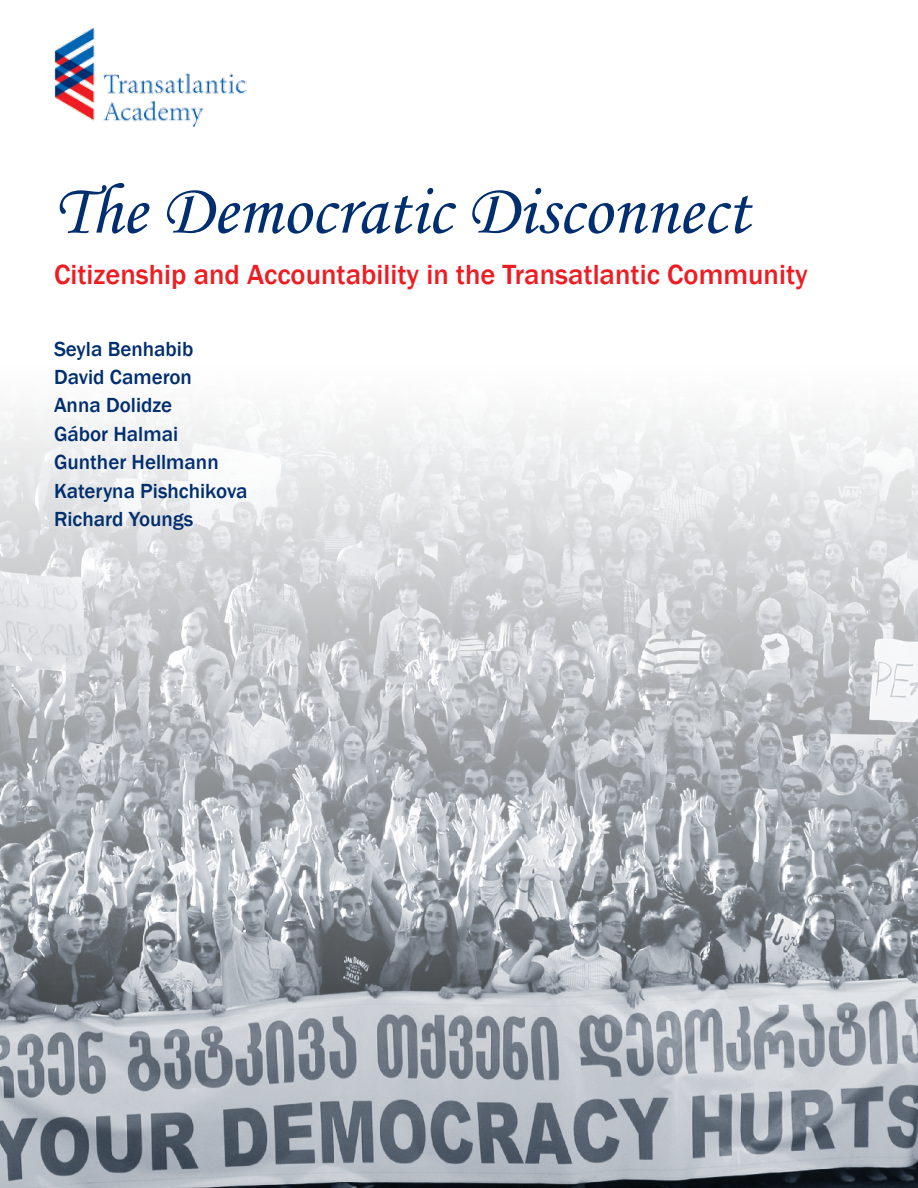
<style>
.page{position:relative;width:918px;height:1188px;background:#fff}
.page>*{position:absolute;margin:0;border:0;box-sizing:border-box;transform-origin:0 0}
.t1{font:72px "Monotype Corsiva";color:#002e6e}
.t2{font:500 28.5px "Franklin Gothic";color:#ed1d24}
.t3{font:500 21px/28.5px "Franklin Gothic";color:#002e6e}
</style>
<div class="page">
<img style="left:0;top:415px;width:918px;height:773px">
<img style="left:54px;top:27px;width:192px;height:100px">
<h1 class="t1" style="left:54px;top:167px;width:697px">The Democratic Disconnect</h1>
<h2 class="t2" style="left:54px;top:256px;width:755px">Citizenship and Accountability in the Transatlantic Community</h2>
<p class="t3" style="left:54px;top:334px;width:195px">Seyla Benhabib<br>David Cameron<br>Anna Dolidze<br>Gábor Halmai<br>Gunther Hellmann<br>Kateryna Pishchikova<br>Richard Youngs</p>
</div>
